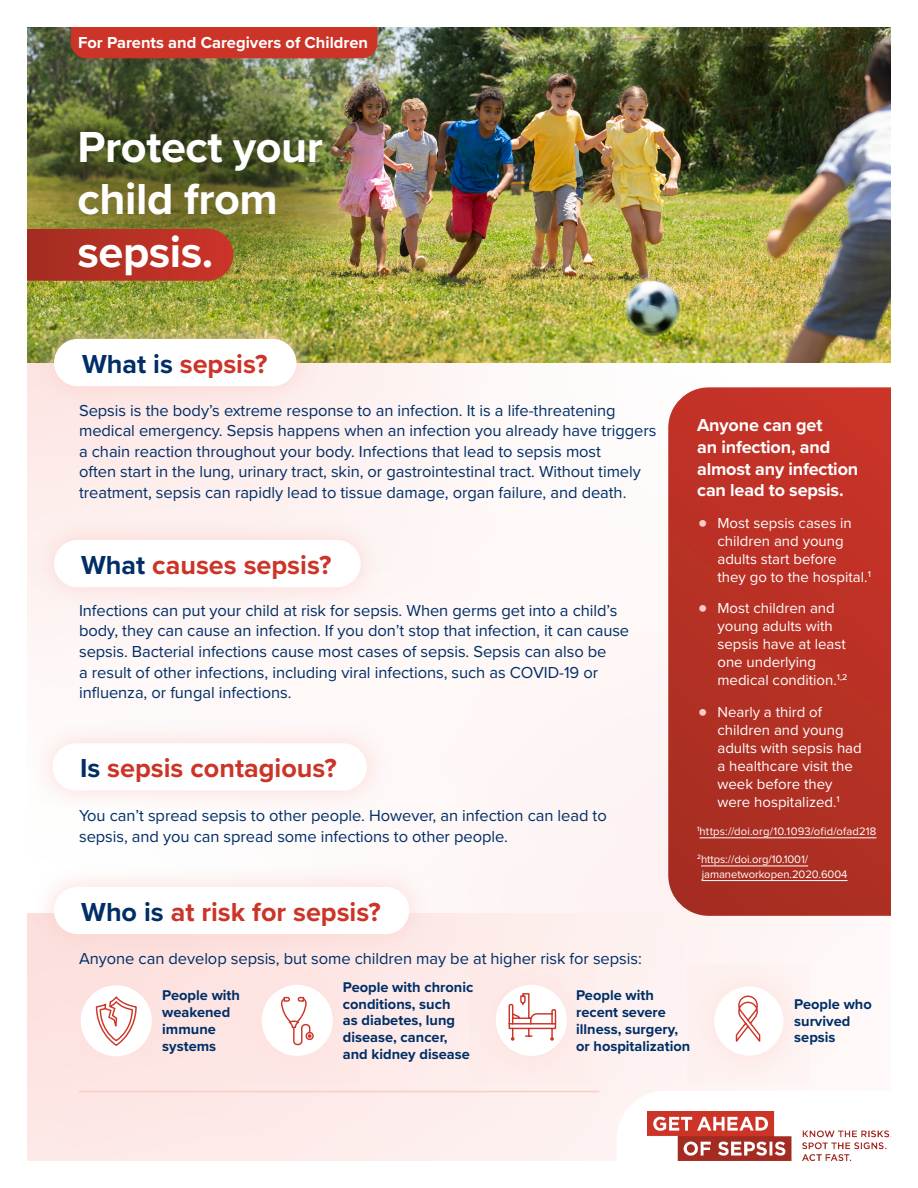
<style>
.page{position:relative;width:918px;height:1188px;background:#fff}
.page>*{position:absolute;margin:0;border:0;box-sizing:border-box;transform-origin:0 0}
.t1{font:700 45px/52.5px "Proxima Nova";letter-spacing:-.01em;color:#fff}
.t2{font:700 27px "Proxima Nova";color:#cc3428}
.t3{font:700 18px/21.6px "Proxima Nova";letter-spacing:-.01em;color:#fff}
.t4{font:16.5px/20.7px "Proxima Nova";letter-spacing:-.005em;color:#002e67}
.t5{font:700 16.5px "Proxima Nova";color:#fff}
.t6{font:15px/18px "Proxima Nova";color:#fff}
.t7{font:700 14.7px/17px "Proxima Nova";color:#002e67}
.t8{font:11.25px/14.7px "Proxima Nova";letter-spacing:-.005em;color:#fff}
.t9{font:11.25px "Proxima Nova";letter-spacing:.015em;color:#fff}
.s1{color:#002e67}
.s2{font-size:31.5px;color:#fbccc6}
</style>
<div class="page">
<div style="left:27px;top:212px;width:864px;height:730px;background:#fef7f6"></div>
<div style="left:27px;top:914px;width:864px;height:247px;background:linear-gradient(to right,#fde3e0,#fef8f8)"></div>
<svg style="left:668px;top:387px;width:223px;height:529px;background:#b83226"></svg>
<svg style="left:617px;top:1091px;width:274px;height:70px"></svg>
<div style="left:79px;top:984px;width:75px;height:73px;background:#fde2df"></div>
<div style="left:81px;top:985px;width:71px;height:71px;background:#fff;border-radius:50%"></div>
<svg style="left:95px;top:997px;width:42px;height:49px"></svg>
<img style="left:27px;top:27px;width:864px;height:336px">
<div style="left:235px;top:963px;width:125px;height:120px;background:#fde2df"></div>
<div style="left:262px;top:985px;width:71px;height:71px;background:#fff;border-radius:50%"></div>
<svg style="left:280px;top:996px;width:34px;height:50px"></svg>
<img style="left:36px;top:78px;width:330px;height:189px;border-radius:50%">
<div style="left:469px;top:963px;width:125px;height:120px;background:#fdebe9"></div>
<div style="left:496px;top:985px;width:71px;height:71px;background:#fff;border-radius:50%"></div>
<svg style="left:508px;top:992px;width:49px;height:49px"></svg>
<div style="left:688px;top:965px;width:122px;height:118px;background:#fdf0ef"></div>
<div style="left:714px;top:986px;width:69px;height:70px;background:#fff;border-radius:50%"></div>
<svg style="left:735px;top:995px;width:26px;height:47px"></svg>
<hr style="left:79px;top:1091px;width:520px;height:1px;background:#fbccc6">
<svg style="left:27px;top:229px;width:206px;height:52px;background:#b53324"></svg>
<div style="left:71px;top:27px;width:307px;height:31px;background:#cc3428"></div>
<div style="left:32px;top:316px;width:287px;height:93px;background:#fbccc6;opacity:.7"></div>
<div style="left:54px;top:339px;width:242px;height:47px;background:#fff;border-radius:24px"></div>
<div style="left:32px;top:517px;width:351px;height:93px;background:#fcefed"></div>
<div style="left:54px;top:540px;width:307px;height:47px;background:#fff;border-radius:24px"></div>
<div style="left:52px;top:743px;width:315px;height:47px;background:#fff;border-radius:24px"></div>
<div style="left:32px;top:864px;width:399px;height:93px;background:#fbccc6;opacity:.7"></div>
<div style="left:54px;top:887px;width:355px;height:47px;background:#fff;border-radius:24px"></div>
<hr style="left:700px;top:837px;width:177px;height:1px;background:#fff">
<hr style="left:701px;top:866px;width:107px;height:1px;background:#fff">
<hr style="left:702px;top:880px;width:146px;height:1px;background:#fff">
<img style="left:648px;top:1112px;width:243px;height:49px">
<p class="t5" style="left:78px;top:30px;width:292px">For Parents and Caregivers of Children</p>
<p class="t1" style="left:78px;top:120px;width:247px">Protect your child from sepsis.</p>
<p class="t2" style="left:82px;top:344px;width:187px"><span class="s1">What is</span> sepsis?</p>
<p class="t4" style="left:79px;top:399px;width:579px">Sepsis is the body’s extreme response to an infection. It is a life-threatening medical emergency. Sepsis happens when an infection you already have triggers a chain reaction throughout your body. Infections that lead to sepsis most<br>often start in the lung, urinary tract, skin, or gastrointestinal tract. Without timely treatment, sepsis can rapidly lead to tissue damage, organ failure, and death.</p>
<h1 class="t2" style="left:81px;top:545px;width:252px"><span class="s1">What</span> causes sepsis?</h1>
<p class="t4" style="left:79px;top:599px;width:552px">Infections can put your child at risk for sepsis. When germs get into a child’s body, they can cause an infection. If you don’t stop that infection, it can cause sepsis. Bacterial infections cause most cases of sepsis. Sepsis can also be<br>a result of other infections, including viral infections, such as COVID-19 or influenza, or fungal infections.</p>
<h1 class="t2" style="left:80px;top:748px;width:258px"><span class="s1">Is</span> sepsis contagious?</h1>
<p class="t4" style="left:79px;top:804px;width:529px">You can’t spread sepsis to other people. However, an infection can lead to sepsis, and you can spread some infections to other people.</p>
<p class="t3" style="left:697px;top:414px;width:163px">Anyone can get<br>an infection, and almost any infection can lead to sepsis.</p>
<p class="t6" style="left:717px;top:513px;width:155px;text-indent:-20px"><span class="s2">•</span> Most sepsis cases in children and young adults start before<br>they go to the hospital.<sup>1</sup></p>
<p class="t6" style="left:717px;top:599px;width:131px;text-indent:-20px"><span class="s2">•</span> Most children and young adults with sepsis have at least one underlying medical condition.<sup>1,2</sup></p>
<p class="t6" style="left:717px;top:702px;width:146px;text-indent:-20px"><span class="s2">•</span> Nearly a third of children and young adults with sepsis had a healthcare visit the week before they were hospitalized.<sup>1</sup></p>
<p class="t9" style="left:697px;top:823px;width:181px"><sup>1</sup>https://doi.org/10.1093/ofid/ofad218</p>
<p class="t8" style="left:702px;top:851px;width:147px;text-indent:-4px"><sup>2</sup>https://doi.org/10.1001/ jamanetworkopen.2020.6004</p>
<h1 class="t2" style="left:81px;top:892px;width:301px"><span class="s1">Who is</span> at risk for sepsis?</h1>
<p class="t4" style="left:79px;top:948px;width:564px">Anyone can develop sepsis, but some children may be at higher risk for sepsis:</p>
<p class="t7" style="left:162px;top:986px;width:79px">People with weakened immune systems</p>
<p class="t7" style="left:343px;top:978px;width:132px">People with chronic conditions, such<br>as diabetes, lung disease, cancer, and kidney disease</p>
<p class="t7" style="left:576px;top:986px;width:116px">People with recent severe illness, surgery, or hospitalization</p>
<p class="t7" style="left:794px;top:995px;width:79px">People who survived sepsis</p>
</div>
